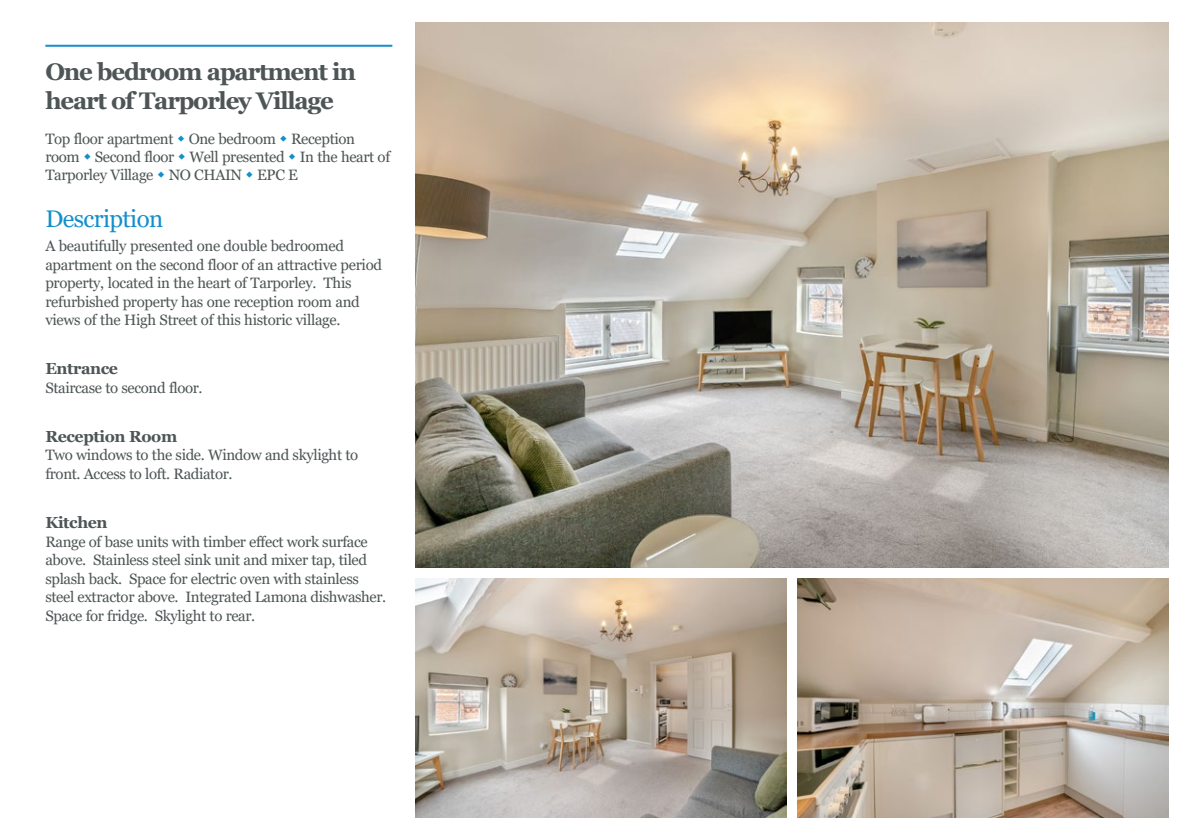
<style>
.page{position:relative;width:1191px;height:840px;background:#fff}
.page>*{position:absolute;margin:0;border:0;box-sizing:border-box;transform-origin:0 0}
.t1{font:700 24px/28.8px "Georgia";letter-spacing:-.05em;color:#4e5556}
.t2{font:24px "Georgia";letter-spacing:-.025em;color:#138fcc}
.t3{font:700 16px "Georgia";letter-spacing:-.025em;color:#4e5556}
.t4{font:15px/18.4px "Georgia";letter-spacing:-.025em;color:#4e5556}
</style>
<div class="page">
<hr style="left:45px;top:45px;width:347px;height:2px;background:#138fcc">
<img style="left:415px;top:23px;width:753px;height:543px">
<img style="left:415px;top:578px;width:371px;height:238px">
<img style="left:797px;top:578px;width:371px;height:238px">
<h1 class="t1" style="left:45px;top:57px;width:312px">One bedroom apartment in heart of Tarporley Village</h1>
<p class="t4" style="left:45px;top:130px;width:346px">Top floor apartment One bedroom Reception room Second floor Well presented In the heart of<br>Tarporley Village NO CHAIN EPC E</p>
<h1 class="t2" style="left:45px;top:204px;width:119px">Description</h1>
<p class="t4" style="left:45px;top:237px;width:338px">A beautifully presented one double bedroomed apartment on the second floor of an attractive period property, located in the heart of Tarporley. This refurbished property has one reception room and views of the High Street of this historic village.</p>
<p class="t3" style="left:45px;top:358px;width:74px">Entrance</p>
<p class="t4" style="left:45px;top:378px;width:159px">Staircase to second floor.</p>
<p class="t3" style="left:45px;top:426px;width:133px">Reception Room</p>
<p class="t4" style="left:45px;top:446px;width:314px">Two windows to the side. Window and skylight to front. Access to loft. Radiator.</p>
<p class="t3" style="left:45px;top:512px;width:64px">Kitchen</p>
<p class="t4" style="left:45px;top:532px;width:342px">Range of base units with timber effect work surface above. Stainless steel sink unit and mixer tap, tiled splash back. Space for electric oven with stainless steel extractor above. Integrated Lamona dishwasher.<br>Space for fridge. Skylight to rear.</p>
</div>
